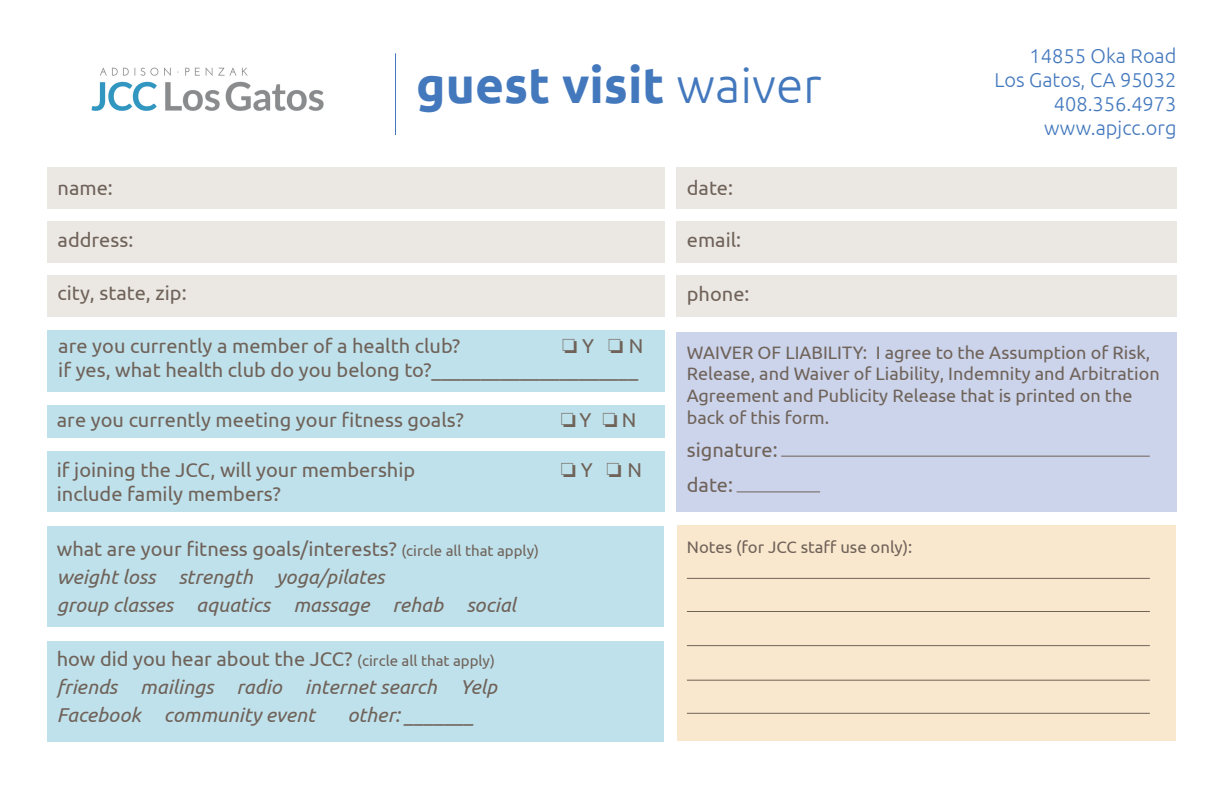
<style>
.page{position:relative;width:1224px;height:792px;background:#fff}
.page>*{position:absolute;margin:0;border:0;box-sizing:border-box;transform-origin:0 0}
.t1{font:700 49.8px "Ubuntu";color:#4378bd}
.t2{font:20px/35.2px "Ubuntu";color:#6f6259}
.t3{font:italic 20px/28px "Ubuntu";color:#6f6259}
.t4{font:300 20px/24px "Ubuntu";color:#4378bd;text-align:right}
.t5{font:18px/21.6px "Ubuntu";color:#6f6259}
.t6{font:16.8px "Ubuntu";color:#6f6259}
.s1{font-weight:300}
.s2{font-style:normal}
.s3{font-style:normal;font-size:15px}
</style>
<div class="page">
<div style="left:676px;top:332px;width:500px;height:180px;background:#cbd4eb"></div>
<div style="left:48px;top:167px;width:617px;height:42px;background:#ebe8e4"></div>
<div style="left:48px;top:221px;width:617px;height:42px;background:#ebe8e4"></div>
<div style="left:48px;top:275px;width:617px;height:42px;background:#ebe8e4"></div>
<div style="left:48px;top:330px;width:617px;height:62px;background:#bfe1eb"></div>
<div style="left:48px;top:405px;width:617px;height:33px;background:#bfe1eb"></div>
<div style="left:48px;top:451px;width:617px;height:61px;background:#bfe1eb"></div>
<div style="left:676px;top:167px;width:500px;height:42px;background:#ebe8e4"></div>
<div style="left:676px;top:221px;width:500px;height:42px;background:#ebe8e4"></div>
<div style="left:676px;top:275px;width:500px;height:42px;background:#ebe8e4"></div>
<hr style="left:395px;top:53px;width:1px;height:82px;background:#4378bd">
<div style="left:48px;top:526px;width:616px;height:100px;background:#bfe1eb"></div>
<div style="left:678px;top:526px;width:498px;height:215px;background:#fae8ce"></div>
<hr style="left:781px;top:456px;width:369px;height:1px;background:#6f6259">
<hr style="left:737px;top:491px;width:83px;height:1px;background:#6f6259">
<hr style="left:687px;top:578px;width:463px;height:1px;background:#6f6259">
<hr style="left:687px;top:611px;width:463px;height:1px;background:#6f6259">
<div style="left:48px;top:642px;width:616px;height:100px;background:#bfe1eb"></div>
<hr style="left:687px;top:645px;width:463px;height:1px;background:#6f6259">
<hr style="left:687px;top:680px;width:463px;height:1px;background:#6f6259">
<hr style="left:687px;top:713px;width:463px;height:1px;background:#6f6259">
<img style="left:91px;top:67px;width:233px;height:44px">
<h1 class="t1" style="left:416px;top:55px;width:407px">guest visit <span class="s1">waiver</span></h1>
<p class="t4" style="left:995px;top:43px;width:183px">14855 Oka Road<br>Los Gatos, CA 95032<br>408.356.4973 www.apjcc.org</p>
<p class="t2" style="left:58px;top:169px;width:57px">name:</p>
<p class="t2" style="left:687px;top:169px;width:48px">date:</p>
<p class="t2" style="left:58px;top:222px;width:77px">address:</p>
<p class="t2" style="left:58px;top:275px;width:131px">city, state, zip:</p>
<p class="t2" style="left:687px;top:222px;width:56px">email:</p>
<p class="t2" style="left:687px;top:276px;width:64px">phone:</p>
<p class="t5" style="left:687px;top:341px;width:474px">WAIVER OF LIABILITY: I agree to the Assumption of Risk,<br>Release, and Waiver of Liability, Indemnity and Arbitration<br>Agreement and Publicity Release that is printed on the</p>
<p class="t2" style="left:58px;top:328px;width:404px">are you currently a member of a health club?</p>
<p class="t2" style="left:58px;top:333px;width:587px;line-height:24px;text-align:right">□ Y □ N<br>if yes, what health club do you belong to?_____________________</p>
<p class="t2" style="left:57px;top:402px;width:408px">are you currently meeting your fitness goals?</p>
<p class="t2" style="left:561px;top:402px;width:77px">□Y □ N</p>
<p class="t5" style="left:687px;top:406px;width:144px">back of this form.</p>
<p class="t2" style="left:57px;top:452px;width:360px">if joining the JCC, will your membership</p>
<p class="t2" style="left:561px;top:452px;width:83px">□Y □ N</p>
<p class="t2" style="left:57px;top:476px;width:226px">include family members?</p>
<p class="t2" style="left:687px;top:432px;width:92px">signature: date:</p>
<p class="t3" style="left:57px;top:534px;width:484px"><span class="s2">what are your fitness goals/interests?</span> <span class="s3">(circle all that apply) </span>weight loss strength yoga/pilates<br>group classes aquatics massage rehab social</p>
<p class="t6" style="left:687px;top:537px;width:227px">Notes (for JCC staff use only):</p>
<p class="t3" style="left:57px;top:645px;width:442px;text-align:justify"><span class="s2">how did you hear about the JCC?</span> <span class="s3">(circle all that apply) </span>friends mailings radio internet search Yelp Facebook community event</p>
<p class="t3" style="left:347px;top:701px;width:128px">other: _______</p>
</div>
